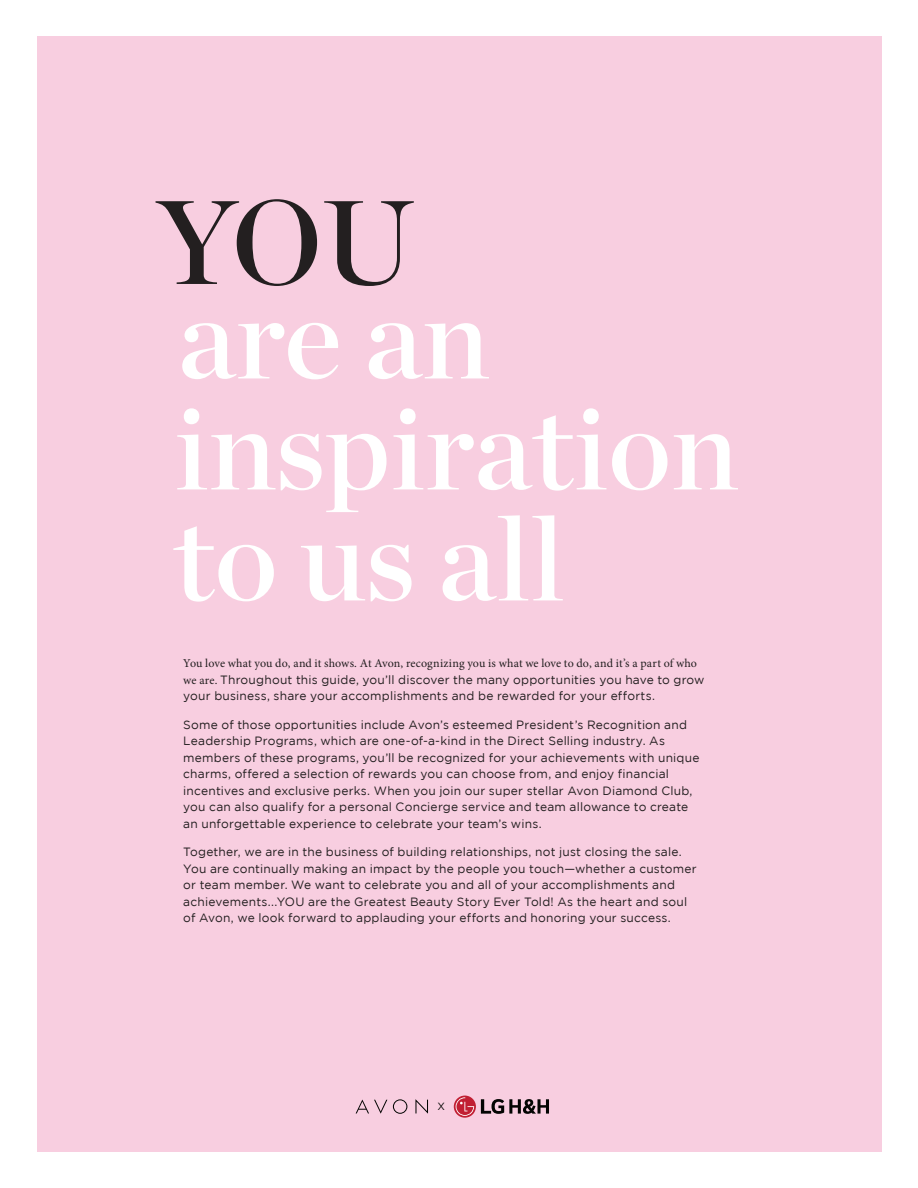
<style>
.page{position:relative;width:918px;height:1188px;background:#fff}
.page>*{position:absolute;margin:0;border:0;box-sizing:border-box;transform-origin:0 0}
.t1{font:118.65px/111px "Chronicle Display Semi";color:#fff}
.t2{font:118.65px "Chronicle Display Semi";color:#231f20}
.t3{font:12px/16.5px "Gotham";letter-spacing:.015em;color:#231f20}
.t4{font:12px "Minion Pro";letter-spacing:.005em;color:#231f20}
.t5{font:10.35px "Gotham";color:#040503}
.s1{font-family:"Minion Pro"}
</style>
<div class="page">
<div style="left:37px;top:36px;width:845px;height:1116px;background:#f8cee0"></div>
<svg style="left:393px;top:1099px;width:14px;height:15px"></svg>
<svg style="left:356px;top:1100px;width:31px;height:13px"></svg>
<svg style="left:415px;top:1099px;width:13px;height:14px"></svg>
<svg style="left:454px;top:1096px;width:22px;height:22px"></svg>
<svg style="left:456px;top:1097px;width:19px;height:19px"></svg>
<svg style="left:481px;top:1099px;width:68px;height:15px"></svg>
<h1 class="t2" style="left:156px;top:150px;width:261px">YOU</h1>
<h1 class="t1" style="left:173px;top:273px;width:567px">are an inspiration to us all</h1>
<p class="t4" style="left:183px;top:656px;width:515px">You love what you do, and it shows. At Avon, recognizing you is what we love to do, and it’s a part of who</p>
<p class="t3" style="left:183px;top:671px;width:523px"><span class="s1">we are.</span> Throughout this guide, you’ll discover the many opportunities you have to grow your business, share your accomplishments and be rewarded for your efforts.</p>
<p class="t3" style="left:183px;top:716px;width:518px">Some of those opportunities include Avon’s esteemed President’s Recognition and Leadership Programs, which are one-of-a-kind in the Direct Selling industry. As members of these programs, you’ll be recognized for your achievements with unique charms, offered a selection of rewards you can choose from, and enjoy financial incentives and exclusive perks. When you join our super stellar Avon Diamond Club, you can also qualify for a personal Concierge service and team allowance to create an unforgettable experience to celebrate your team’s wins.</p>
<p class="t3" style="left:183px;top:844px;width:515px">Together, we are in the business of building relationships, not just closing the sale.<br>You are continually making an impact by the people you touch—whether a customer or team member. We want to celebrate you and all of your accomplishments and achievements...YOU are the Greatest Beauty Story Ever Told! As the heart and soul of Avon, we look forward to applauding your efforts and honoring your success.</p>
<p class="t5" style="left:438px;top:1101px;width:9px">X</p>
</div>
